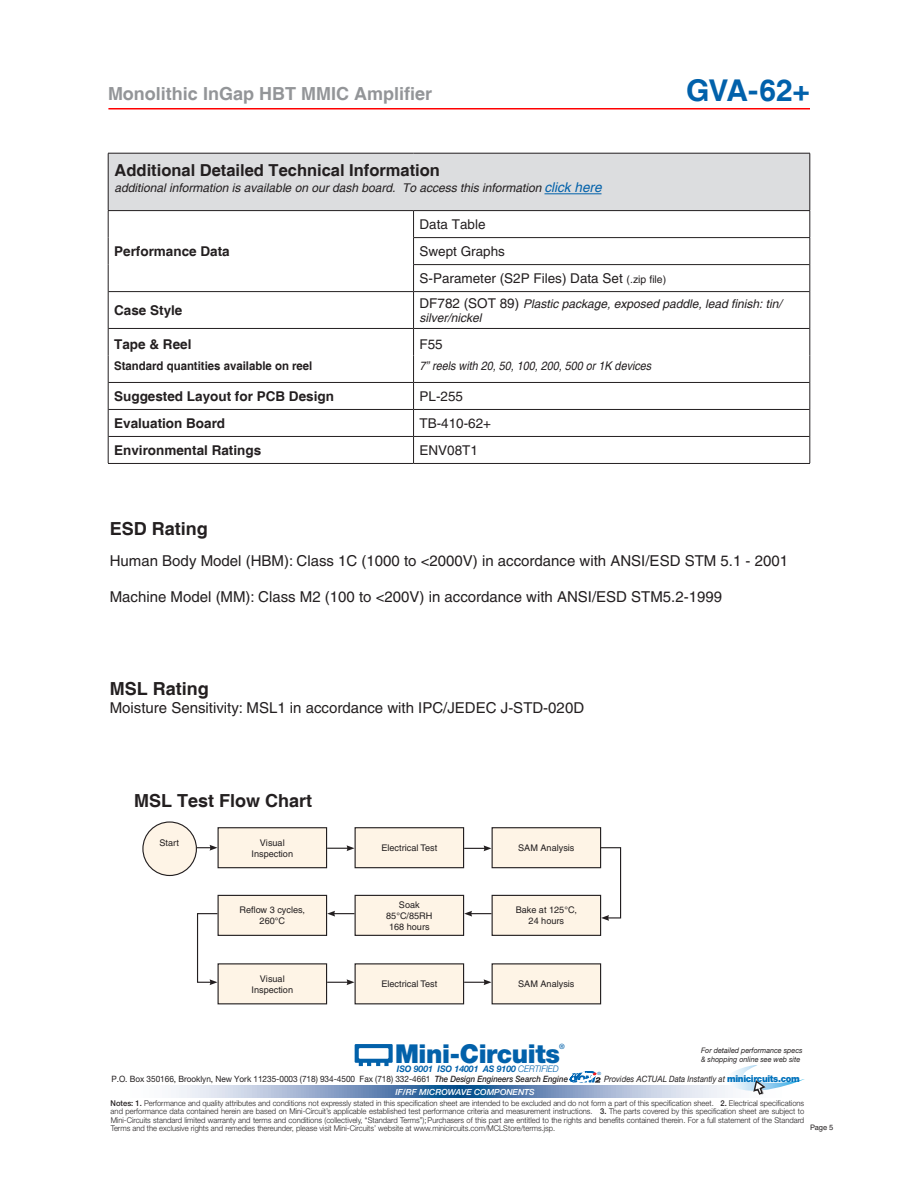
<style>
.page{position:relative;width:918px;height:1188px;background:#fff}
.page>*{position:absolute;margin:0;border:0;box-sizing:border-box;transform-origin:0 0}
.t1{font:700 30px "Helvetica";color:#0161ab}
.t2{font:900 26.1px "Helvetica Neue";letter-spacing:-.015em;color:#0261aa}
.t3{font:700 18px "Helvetica";color:#231f20}
.t4{font:700 18px "Helvetica";color:#939598}
.t5{font:700 16.5px "Helvetica";color:#231f20}
.t6{font:15px "Helvetica";color:#231f20}
.t7{font:700 13.5px "Helvetica";color:#231f20}
.t8{font:13.5px/27px "Helvetica";color:#231f20}
.t9{font:italic 12px/14.4px "Helvetica";color:#231f20}
.t10{font:italic 12px "Helvetica";color:#231f20;scale:.9 1}
.t11{font:700 12px "Helvetica";color:#231f20;scale:.95 1}
.t12{font:9.15px/10.9px "Helvetica";color:#231f20;text-align:center}
.t13{font:italic 700 9px "Helvetica Neue";color:#0261aa;scale:.95 1}
.t14{font:8.7px "Helvetica Neue";letter-spacing:-.005em;color:#231f20;scale:.95 1}
.t15{font:italic 8.7px "Helvetica Neue";color:#231f20;scale:.9 1}
.t16{font:italic 500 8.4px "Helvetica Neue";color:#fff}
.t17{font:300 7.95px/8.4px "Helvetica Neue";color:#231f20;text-align:justify;scale:.95 1}
.t18{font:italic 7.65px/8.7px "Helvetica Neue";color:#231f20;scale:.95 1}
.t19{font:7.5px "Helvetica";color:#231f20}
.t20{font:500 7.35px "Helvetica Neue";color:#0261aa}
.t21{font:4.35px "Helvetica";color:#0166b3;scale:1.11 1}
.s1{font-size:13.5px;color:#0261aa}
.s2{font-size:10.5px}
.s3{font-style:normal;font-size:13.5px}
.s4{font-weight:300}
.s5{font-weight:500;font-style:italic}
.s6{font-weight:900;font-style:normal;font-size:9.45px;color:#0072bc}
.s7{font-weight:500}
</style>
<div class="page">
<hr style="left:108px;top:108px;width:702px;height:2px;background:#f00">
<svg style="left:355px;top:1044px;width:38px;height:22px"></svg>
<svg style="left:569px;top:1071px;width:32px;height:12px"></svg>
<svg style="left:171px;top:1086px;width:548px;height:12px;background:#8da7c9"></svg>
<svg style="left:719px;top:1065px;width:86px;height:33px"></svg>
<div style="left:218px;top:828px;width:109px;height:40px;background:#fef4e6"></div>
<div style="left:218px;top:827px;width:109px;height:41px;border:1px solid #231f20"></div>
<div style="left:355px;top:828px;width:109px;height:40px;background:#fef4e6"></div>
<div style="left:355px;top:827px;width:109px;height:41px;border:1px solid #231f20"></div>
<svg style="left:327px;top:845px;width:28px;height:6px"></svg>
<div style="left:492px;top:828px;width:109px;height:40px;background:#fef4e6"></div>
<div style="left:492px;top:827px;width:109px;height:41px;border:1px solid #231f20"></div>
<div style="left:218px;top:895px;width:109px;height:40px;background:#fef4e6"></div>
<div style="left:218px;top:895px;width:109px;height:41px;border:1px solid #231f20"></div>
<div style="left:355px;top:895px;width:109px;height:40px;background:#fef4e6"></div>
<div style="left:355px;top:895px;width:109px;height:41px;border:1px solid #231f20"></div>
<svg style="left:464px;top:845px;width:158px;height:91px"></svg>
<svg style="left:327px;top:911px;width:28px;height:6px"></svg>
<div style="left:218px;top:964px;width:109px;height:40px;background:#fef4e6"></div>
<div style="left:355px;top:964px;width:109px;height:40px;background:#fef4e6"></div>
<div style="left:492px;top:964px;width:109px;height:40px;background:#fef4e6"></div>
<svg style="left:197px;top:913px;width:22px;height:72px"></svg>
<svg style="left:327px;top:979px;width:28px;height:6px"></svg>
<svg style="left:464px;top:979px;width:28px;height:6px"></svg>
<div style="left:143px;top:822px;width:53px;height:53px;background:#fef4e6;border-radius:50%"></div>
<div style="left:142px;top:821px;width:55px;height:55px;border:1px solid #231f20;border-radius:50%"></div>
<svg style="left:197px;top:845px;width:21px;height:6px"></svg>
<div style="left:108px;top:153px;width:702px;height:58px;background:#dcdddf"></div>
<hr style="left:108px;top:153px;width:306px;height:1px;background:#231f20">
<hr style="left:108px;top:153px;width:1px;height:57px;background:#231f20">
<hr style="left:414px;top:153px;width:396px;height:1px;background:#231f20">
<hr style="left:810px;top:153px;width:1px;height:57px;background:#231f20">
<hr style="left:108px;top:210px;width:306px;height:1px;background:#231f20">
<svg style="left:108px;top:211px;width:1px;height:80px"></svg>
<hr style="left:414px;top:210px;width:396px;height:1px;background:#231f20">
<hr style="left:413px;top:237px;width:397px;height:1px;background:#231f20">
<svg style="left:413px;top:211px;width:1px;height:80px"></svg>
<svg style="left:810px;top:211px;width:1px;height:81px"></svg>
<hr style="left:108px;top:292px;width:1px;height:36px;background:#231f20">
<hr style="left:413px;top:292px;width:1px;height:36px;background:#231f20">
<hr style="left:810px;top:292px;width:1px;height:36px;background:#231f20">
<svg style="left:108px;top:329px;width:1px;height:134px"></svg>
<svg style="left:413px;top:329px;width:1px;height:134px"></svg>
<svg style="left:810px;top:328px;width:1px;height:135px"></svg>
<hr style="left:108px;top:291px;width:306px;height:1px;background:#231f20">
<hr style="left:414px;top:264px;width:396px;height:1px;background:#231f20">
<hr style="left:414px;top:291px;width:396px;height:1px;background:#231f20">
<hr style="left:108px;top:328px;width:306px;height:1px;background:#231f20">
<hr style="left:414px;top:328px;width:396px;height:1px;background:#231f20">
<hr style="left:108px;top:382px;width:306px;height:1px;background:#231f20">
<hr style="left:414px;top:382px;width:396px;height:1px;background:#231f20">
<hr style="left:108px;top:409px;width:306px;height:1px;background:#231f20">
<hr style="left:414px;top:409px;width:396px;height:1px;background:#231f20">
<hr style="left:108px;top:436px;width:306px;height:1px;background:#231f20">
<hr style="left:414px;top:436px;width:396px;height:1px;background:#231f20">
<hr style="left:108px;top:463px;width:306px;height:1px;background:#231f20">
<hr style="left:414px;top:463px;width:396px;height:1px;background:#231f20">
<hr style="left:545px;top:193px;width:57px;height:1px;background:#0261aa">
<h3 class="t4" style="left:108px;top:83px;width:326px">Monolithic InGap HBT MMIC Amplifier</h3>
<h1 class="t1" style="left:686px;top:72px;width:125px">GVA-62+</h1>
<h3 class="t5" style="left:115px;top:160px;width:327px">Additional Detailed Technical Information</h3>
<h3 class="t9" style="left:115px;top:182px;width:488px">additional information is available on our dash board. To access this information <span class="s1">click here</span></h3>
<h3 class="t7" style="left:114px;top:243px;width:117px">Performance Data</h3>
<h3 class="t8" style="left:420px;top:211px;width:248px">Data Table<br>Swept Graphs<br>S-Parameter (S2P Files) Data Set <span class="s2">(.zip file)</span></h3>
<h3 class="t7" style="left:114px;top:302px;width:70px">Case Style</h3>
<h3 class="t9" style="left:420px;top:297px;width:364px"><span class="s3">DF782 (SOT 89)</span> Plastic package, exposed paddle, lead finish: tin/ silver/nickel</h3>
<h3 class="t7" style="left:114px;top:336px;width:79px">Tape &amp; Reel</h3>
<h3 class="t8" style="left:420px;top:331px;width:25px">F55</h3>
<h3 class="t11" style="left:114px;top:359px;width:210px">Standard quantities available on reel</h3>
<h3 class="t10" style="left:420px;top:359px;width:259px">7” reels with 20, 50, 100, 200, 500 or 1K devices</h3>
<h3 class="t7" style="left:114px;top:388px;width:221px">Suggested Layout for PCB Design</h3>
<h3 class="t8" style="left:420px;top:383px;width:45px">PL-255</h3>
<h3 class="t7" style="left:114px;top:415px;width:113px">Evaluation Board</h3>
<h3 class="t8" style="left:420px;top:410px;width:73px">TB-410-62+</h3>
<h3 class="t7" style="left:114px;top:442px;width:149px">Environmental Ratings</h3>
<h3 class="t8" style="left:420px;top:437px;width:60px">ENV08T1</h3>
<h3 class="t3" style="left:110px;top:518px;width:100px">ESD Rating</h3>
<h3 class="t6" style="left:110px;top:552px;width:680px">Human Body Model (HBM): Class 1C (1000 to &lt;2000V) in accordance with ANSI/ESD STM 5.1 - 2001</h3>
<h3 class="t6" style="left:110px;top:588px;width:614px">Machine Model (MM): Class M2 (100 to &lt;200V) in accordance with ANSI/ESD STM5.2-1999</h3>
<h3 class="t3" style="left:110px;top:678px;width:100px">MSL Rating</h3>
<h3 class="t6" style="left:110px;top:699px;width:476px">Moisture Sensitivity: MSL1 in accordance with IPC/JEDEC J-STD-020D</h3>
<h3 class="t3" style="left:134px;top:790px;width:180px">MSL Test Flow Chart</h3>
<p class="t12" style="left:159px;top:837px;width:21px">Start</p>
<p class="t12" style="left:252px;top:837px;width:43px">Visual<br>Inspection</p>
<p class="t12" style="left:381px;top:843px;width:57px">Electrical Test</p>
<p class="t12" style="left:518px;top:843px;width:58px">SAM Analysis</p>
<p class="t12" style="left:239px;top:905px;width:67px">Reflow 3 cycles,<br>260°C</p>
<p class="t12" style="left:386px;top:899px;width:48px">Soak<br>85°C/85RH<br>168 hours</p>
<p class="t12" style="left:516px;top:905px;width:63px">Bake at 125°C,<br>24 hours</p>
<p class="t12" style="left:252px;top:973px;width:43px">Visual<br>Inspection</p>
<p class="t12" style="left:381px;top:979px;width:57px">Electrical Test</p>
<p class="t12" style="left:518px;top:979px;width:58px">SAM Analysis</p>
<h2 class="t2" style="left:395px;top:1038px;width:166px">Mini-Circuits</h2>
<p class="t13" style="left:397px;top:1063px;width:172px">ISO 9001 ISO 14001 AS 9100 <span class="s4">CERTIFIED</span></p>
<p class="t20" style="left:559px;top:1042px;width:7px">®</p>
<p class="t14" style="left:111px;top:1074px;width:482px">P.O. Box 350166, Brooklyn, New York 11235-0003 (718) 934-4500 Fax (718) 332-4661 <span class="s5">The Design Engineers Search Engine</span></p>
<p class="t15" style="left:604px;top:1074px;width:219px">Provides ACTUAL Data Instantly at <span class="s6">minicircuits.com</span></p>
<p class="t18" style="left:701px;top:1046px;width:108px">For detailed performance specs &amp; shopping online see web site</p>
<p class="t21" style="left:597px;top:1071px;width:5px">®</p>
<p class="t17" style="left:111px;top:1098px;width:732px"><span class="s7">Notes: 1.</span> Performance and quality attributes and conditions not expressly stated in this specification sheet are intended to be excluded and do not form a part of this specification sheet. <span class="s7">2.</span> Electrical specifications and performance data contained herein are based on Mini-Circuit’s applicable established test performance criteria and measurement instructions. <span class="s7">3.</span> The parts covered by this specification sheet are subject to Mini-Circuits standard limited warranty and terms and conditions (collectively, “Standard Terms”);Purchasers of this part are entitled to the rights and benefits contained therein. For a full statement of the Standard Terms and the exclusive rights and remedies thereunder, please visit Mini-Circuits’ website at www.minicircuits.com/MCLStore/terms.jsp.</p>
<p class="t16" style="left:395px;top:1087px;width:141px">IF/RF MICROWAVE COMPONENTS</p>
<p class="t19" style="left:810px;top:1123px;width:25px">Page 5</p>
</div>
